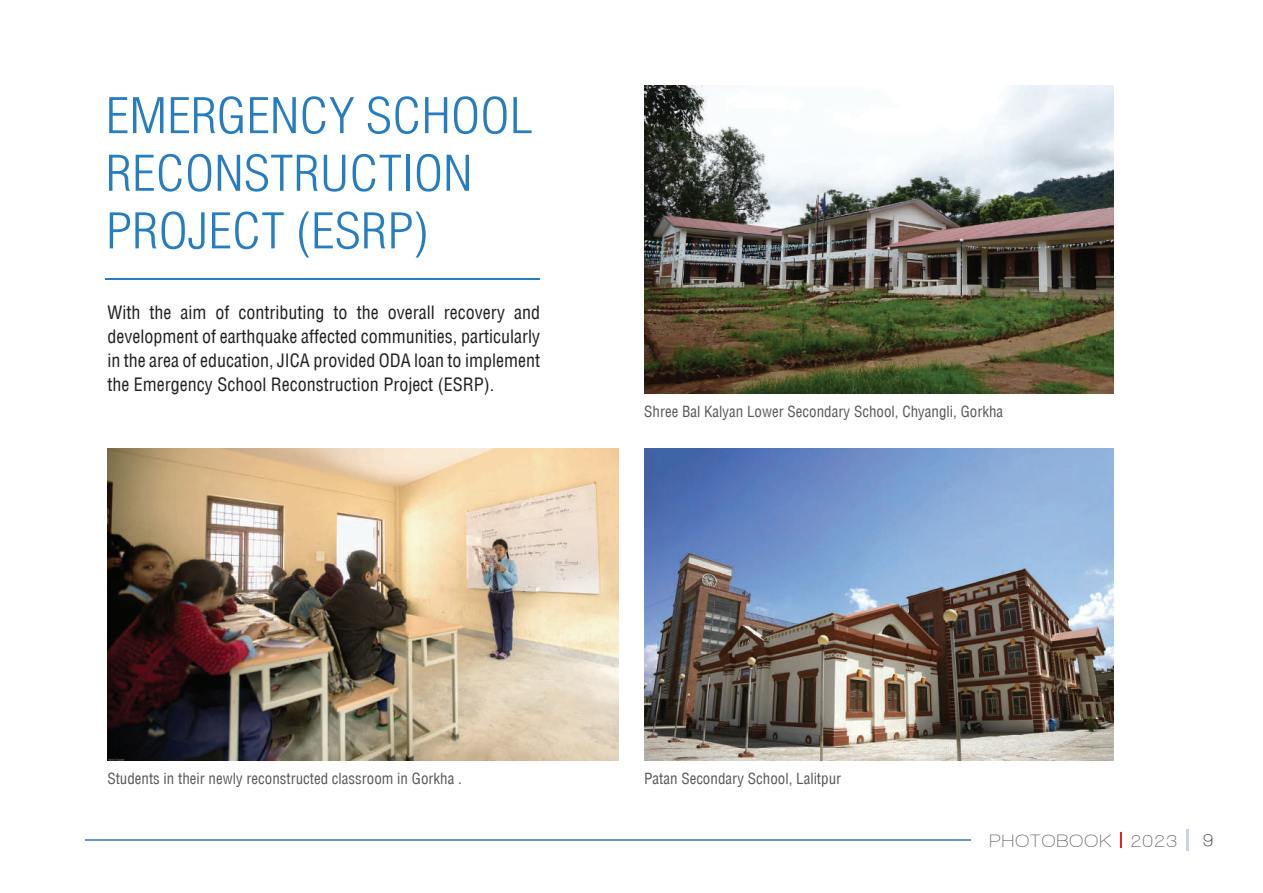
<style>
.page{position:relative;width:1263px;height:893px;background:#fff}
.page>*{position:absolute;margin:0;border:0;box-sizing:border-box;transform-origin:0 0}
.t1{font:300 condensed 48px/57.6px "Helvetica LT";color:#277dc1;scale:1.1 1}
.t2{font:condensed 18px/24px "Helvetica LT";color:#231f20;text-align:justify}
.t3{font:600 18px "Walkway Upper";letter-spacing:.075em;color:#57585a}
.t4{font:600 18px "Walkway Upper";color:#231f20}
.t5{font:condensed 15px "Helvetica LT";color:#57585a}
</style>
<div class="page">
<hr style="left:1186px;top:829px;width:2px;height:21px;background:#c6d3eb">
<svg style="left:1121px;top:832px;width:1px;height:16px"></svg>
<hr style="left:85px;top:839px;width:886px;height:1px;background:#6794cd">
<hr style="left:106px;top:279px;width:434px;height:1px;background:#277dc1">
<img style="left:107px;top:449px;width:512px;height:311px">
<img style="left:644px;top:449px;width:469px;height:311px">
<img style="left:644px;top:85px;width:469px;height:308px">
<h1 class="t1" style="left:106px;top:87px;width:390px">EMERGENCY SCHOOL<br>RECONSTRUCTION<br>PROJECT (ESRP)</h1>
<p class="t2" style="left:107px;top:300px;width:434px">With the aim of contributing to the overall recovery and development of earthquake affected communities, particularly in the area of education, JICA provided ODA loan to implement the Emergency School Reconstruction Project (ESRP).</p>
<p class="t5" style="left:644px;top:402px;width:360px">Shree Bal Kalyan Lower Secondary School, Chyangli, Gorkha</p>
<p class="t5" style="left:107px;top:769px;width:356px">Students in their newly reconstructed classroom in Gorkha .</p>
<p class="t5" style="left:644px;top:769px;width:198px">Patan Secondary School, Lalitpur</p>
<p class="t3" style="left:989px;top:831px;width:189px">PHOTOBOOK 2023</p>
<p class="t4" style="left:1203px;top:830px;width:12px">9</p>
</div>
